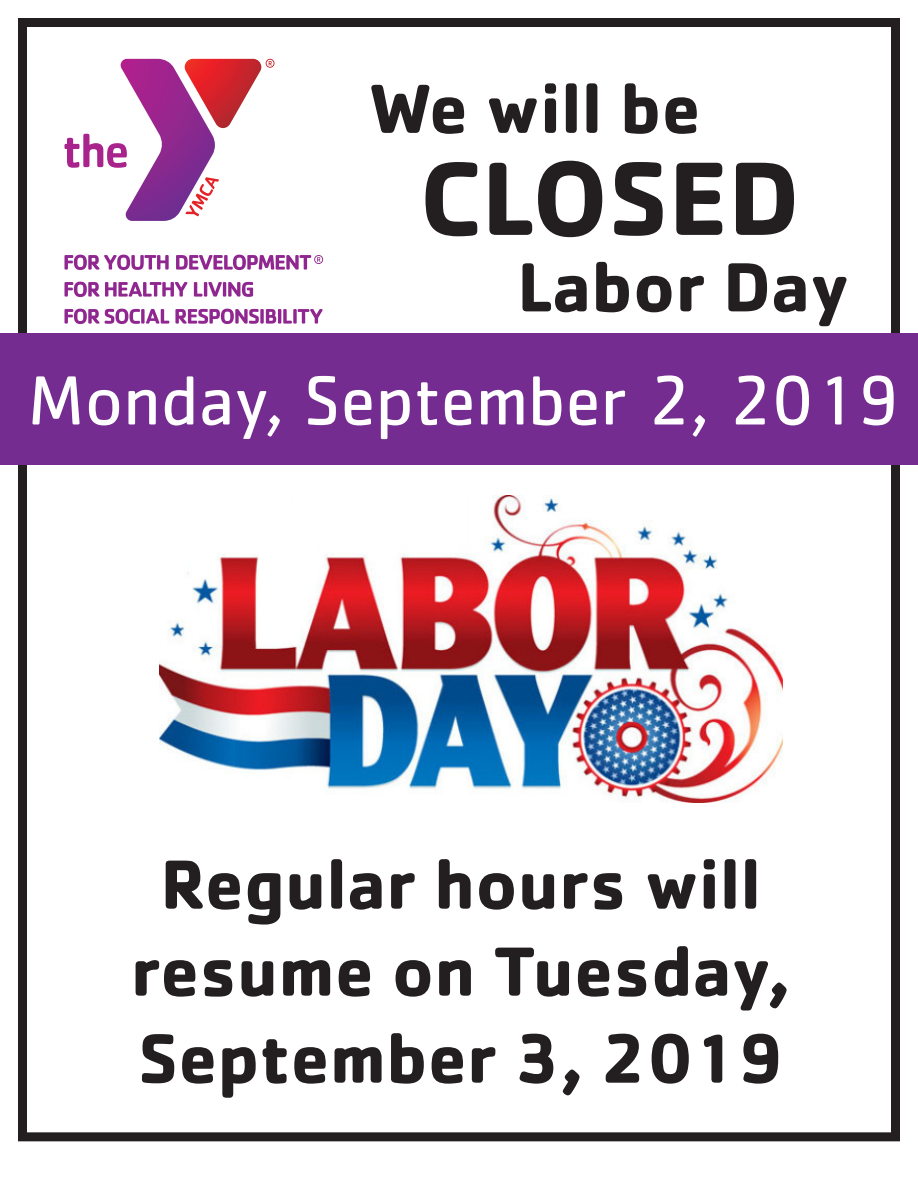
<style>
.page{position:relative;width:918px;height:1188px;background:#fff}
.page>*{position:absolute;margin:0;border:0;box-sizing:border-box;transform-origin:0 0}
.t1{font:700 108px "Cachet";color:#231f20}
.t2{font:700 72px/87px "Cachet";color:#231f20;text-align:center}
.t3{font:72px "Cachet";color:#fff}
</style>
<div class="page">
<div style="left:18px;top:18px;width:882px;height:1123px;border:9px solid #231f20"></div>
<svg style="left:64px;top:59px;width:210px;height:162px"></svg>
<div style="left:0;top:334px;width:918px;height:131px;background:#742c90"></div>
<img style="left:159px;top:495px;width:624px;height:308px">
<svg style="left:64px;top:255px;width:105px;height:15px"></svg>
<svg style="left:64px;top:282px;width:35px;height:15px"></svg>
<svg style="left:105px;top:282px;width:82px;height:15px"></svg>
<svg style="left:194px;top:282px;width:59px;height:15px"></svg>
<svg style="left:64px;top:309px;width:35px;height:15px"></svg>
<svg style="left:105px;top:309px;width:64px;height:15px"></svg>
<svg style="left:175px;top:309px;width:148px;height:15px"></svg>
<svg style="left:176px;top:255px;width:147px;height:15px"></svg>
<p class="t2" style="left:369px;top:63px;width:333px">We will be</p>
<p class="t1" style="left:420px;top:129px;width:382px">CLOSED</p>
<p class="t2" style="left:517px;top:241px;width:335px">Labor Day</p>
<p class="t3" style="left:27px;top:359px;width:873px">Monday, September 2, 2019</p>
<p class="t2" style="left:131px;top:838px;width:662px">Regular hours will resume on Tuesday,<br>September 3, 2019</p>
</div>
